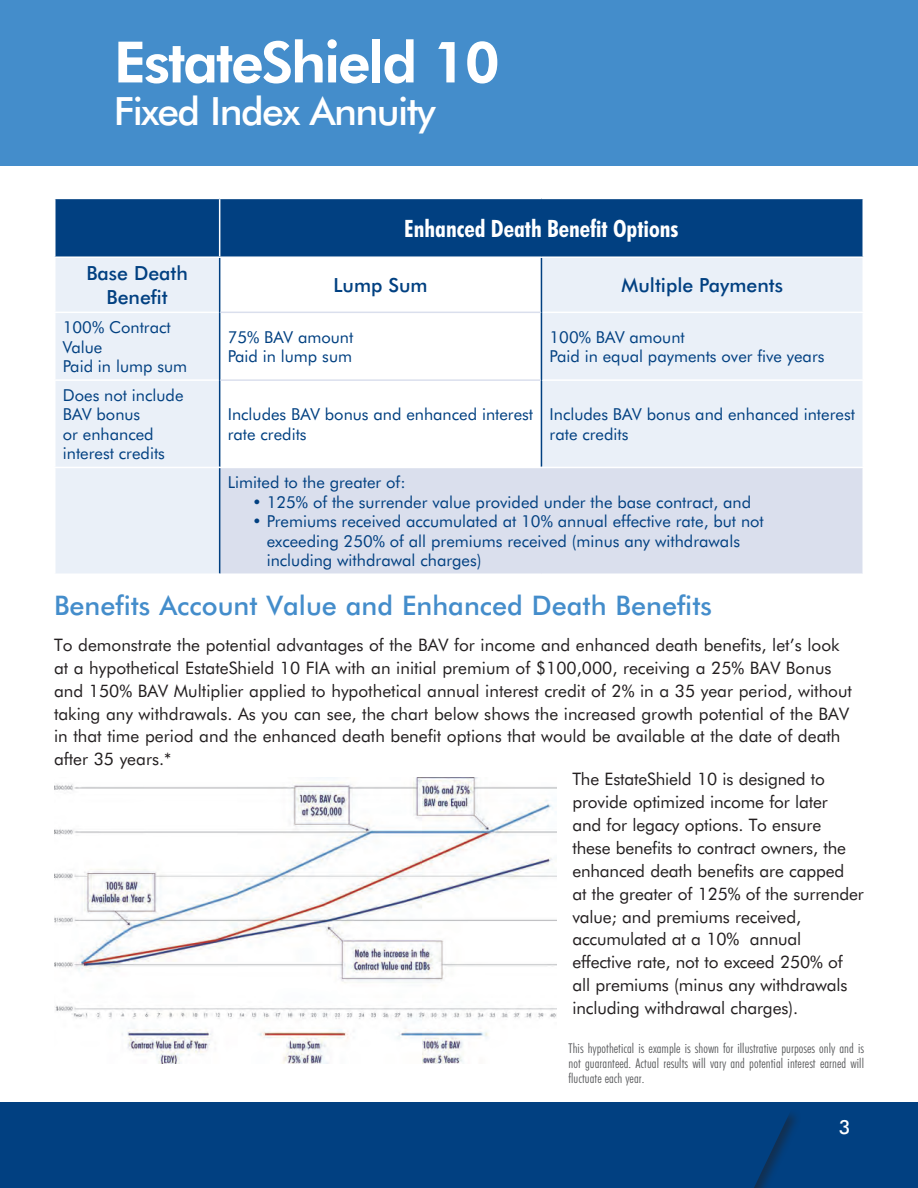
<style>
.page{position:relative;width:918px;height:1188px;background:#fff}
.page>*{position:absolute;margin:0;border:0;box-sizing:border-box;transform-origin:0 0}
.t1{font:800 57px "Futura BT";letter-spacing:-.04em;color:#fff}
.t2{font:500 39px "Futura BT";letter-spacing:-.04em;color:#fff}
.t3{font:500 27px "Futura BT";color:#448dcb}
.t4{font:700 condensed 24px "Futura BT";color:#fff}
.t5{font:500 19.5px/24px "Futura BT";color:#014081;text-align:center}
.t6{font:500 19.5px "Futura BT";color:#fff}
.t7{font:17.25px/22.8px "Futura BT";color:#231f20}
.t8{font:16.5px/19.5px "Futura BT";color:#014081}
.t9{font:300 condensed 13.5px/15px "Futura BT";letter-spacing:.005em;color:#57585a;text-align:justify}
</style>
<div class="page">
<div style="left:0;top:0;width:918px;height:166px;background:#448dcb"></div>
<div style="left:0;top:1102px;width:918px;height:86px;background:#014081"></div>
<svg style="left:754px;top:1113px;width:41px;height:75px"></svg>
<div style="left:56px;top:199px;width:806px;height:57px;background:#014081"></div>
<div style="left:56px;top:258px;width:806px;height:315px;background:#eaf0f8"></div>
<svg style="left:220px;top:258px;width:321px;height:209px"></svg>
<div style="left:220px;top:467px;width:643px;height:107px;background:#dadfed"></div>
<hr style="left:219px;top:199px;width:1px;height:57px;background:#fff">
<hr style="left:862px;top:468px;width:2px;height:105px;background:#fff">
<hr style="left:220px;top:573px;width:321px;height:2px;background:#fff">
<hr style="left:541px;top:573px;width:323px;height:2px;background:#fff">
<hr style="left:220px;top:467px;width:321px;height:1px;background:#fff">
<hr style="left:54px;top:312px;width:165px;height:1px;background:#fff">
<hr style="left:54px;top:379px;width:165px;height:2px;background:#fff">
<hr style="left:219px;top:380px;width:1px;height:87px;background:#014081">
<hr style="left:541px;top:380px;width:1px;height:87px;background:#014081">
<hr style="left:542px;top:312px;width:322px;height:1px;background:#fff">
<hr style="left:542px;top:379px;width:322px;height:2px;background:#fff">
<hr style="left:541px;top:467px;width:323px;height:1px;background:#fff">
<hr style="left:219px;top:312px;width:1px;height:68px;background:#014081">
<hr style="left:541px;top:312px;width:1px;height:68px;background:#014081">
<hr style="left:220px;top:379px;width:321px;height:2px;background:#dadfed">
<hr style="left:219px;top:258px;width:1px;height:54px;background:#014081">
<hr style="left:541px;top:258px;width:1px;height:54px;background:#014081">
<hr style="left:220px;top:312px;width:321px;height:1px;background:#dadfed">
<hr style="left:54px;top:467px;width:166px;height:1px;background:#fff">
<hr style="left:219px;top:468px;width:1px;height:105px;background:#014081">
<img style="left:54px;top:777px;width:502px;height:287px">
<p class="t1" style="left:114px;top:27px;width:387px">EstateShield 10</p>
<p class="t2" style="left:114px;top:88px;width:323px">Fixed Index Annuity</p>
<p class="t5" style="left:86px;top:261px;width:103px">Base Death<br>Benefit</p>
<p class="t8" style="left:63px;top:317px;width:109px">100% Contract<br>Value</p>
<p class="t8" style="left:63px;top:356px;width:126px">Paid in lump sum</p>
<p class="t4" style="left:404px;top:214px;width:276px">Enhanced Death Benefit Options</p>
<p class="t5" style="left:333px;top:273px;width:96px">Lump Sum</p>
<p class="t5" style="left:622px;top:273px;width:163px">Multiple Payments</p>
<p class="t8" style="left:228px;top:327px;width:127px">75% BAV amount</p>
<p class="t8" style="left:228px;top:347px;width:126px">Paid in lump sum</p>
<p class="t8" style="left:550px;top:327px;width:137px">100% BAV amount</p>
<p class="t8" style="left:550px;top:347px;width:276px">Paid in equal payments over five years</p>
<p class="t8" style="left:63px;top:385px;width:122px">Does not include<br>BAV bonus<br>or enhanced interest credits</p>
<p class="t8" style="left:228px;top:405px;width:307px">Includes BAV bonus and enhanced interest rate credits</p>
<p class="t8" style="left:550px;top:405px;width:307px">Includes BAV bonus and enhanced interest rate credits</p>
<p class="t8" style="left:228px;top:472px;width:179px">Limited to the greater of:</p>
<p class="t8" style="left:252px;top:492px;width:501px">• 125% of the surrender value provided under the base contract, and</p>
<p class="t8" style="left:252px;top:511px;width:513px">• Premiums received accumulated at 10% annual effective rate, but not</p>
<p class="t8" style="left:267px;top:531px;width:475px">exceeding 250% of all premiums received (minus any withdrawals</p>
<p class="t8" style="left:267px;top:550px;width:216px">including withdrawal charges)</p>
<p class="t3" style="left:54px;top:589px;width:660px">Benefits Account Value and Enhanced Death Benefits</p>
<p class="t7" style="left:54px;top:633px;width:800px">To demonstrate the potential advantages of the BAV for income and enhanced death benefits, let’s look at a hypothetical EstateShield 10 FIA with an initial premium of $100,000, receiving a 25% BAV Bonus and 150% BAV Multiplier applied to hypothetical annual interest credit of 2% in a 35 year period, without taking any withdrawals. As you can see, the chart below shows the increased growth potential of the BAV in that time period and the enhanced death benefit options that would be available at the date of death after 35 years.*</p>
<p class="t7" style="left:572px;top:768px;width:293px">The EstateShield 10 is designed to provide optimized income for later<br>and for legacy options. To ensure<br>these benefits to contract owners, the enhanced death benefits are capped<br>at the greater of 125% of the surrender value; and premiums received, accumulated at a 10% annual effective rate, not to exceed 250% of all premiums (minus any withdrawals including withdrawal charges).</p>
<p class="t9" style="left:569px;top:1041px;width:297px">This hypothetical is example is shown for illustrative purposes only and is not guaranteed. Actual results will vary and potential interest earned will fluctuate each year.</p>
<p class="t6" style="left:839px;top:1115px;width:13px">3</p>
</div>
